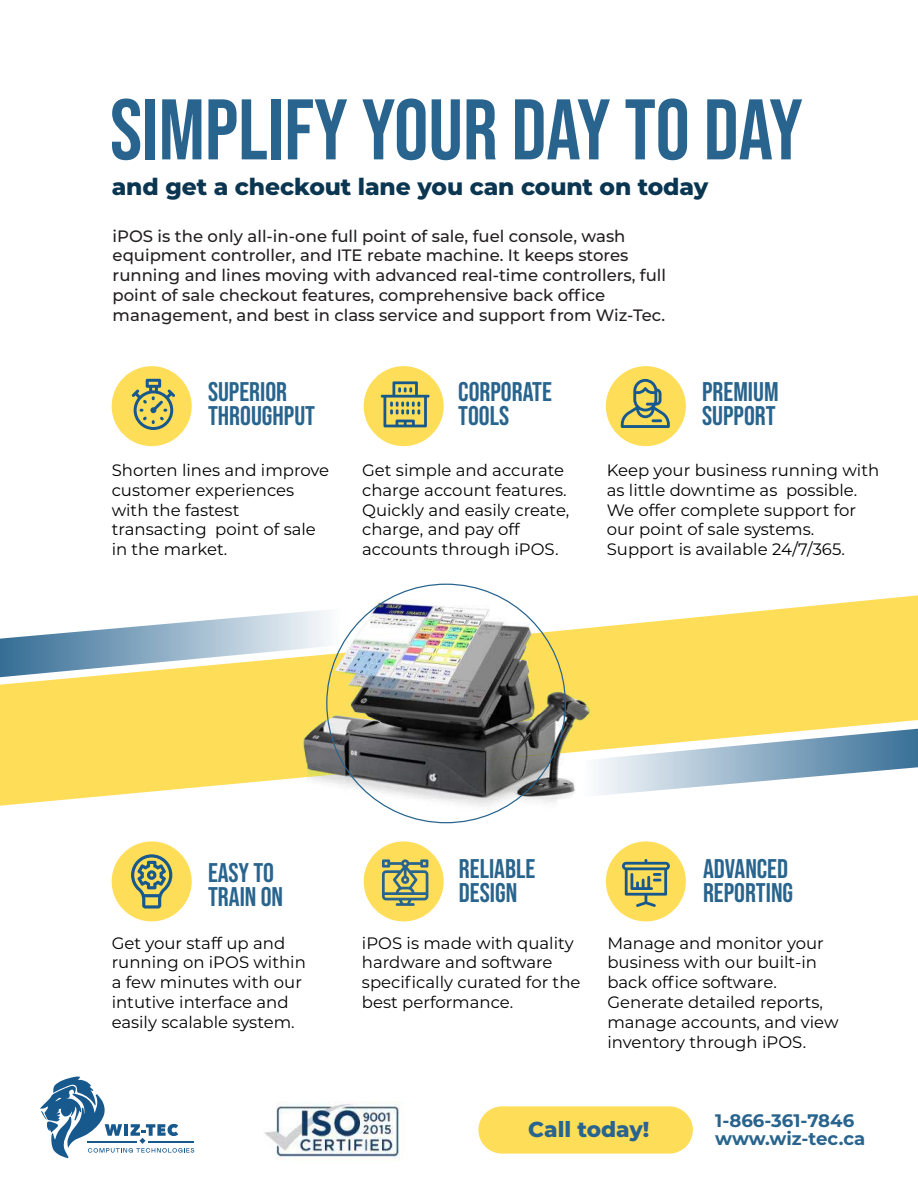
<style>
.page{position:relative;width:918px;height:1188px;background:#fff}
.page>*{position:absolute;margin:0;border:0;box-sizing:border-box;transform-origin:0 0}
.t1{font:85.8px "Bebas Neue";color:#28648d}
.t2{font:27px/24px "Bebas Neue";color:#28648d}
.t3{font:800 23.25px "Montserrat";letter-spacing:-.005em;color:#0b3651}
.t4{font:800 21.6px "Montserrat";color:#28648d}
.t5{font:700 18.15px/18.1px "Montserrat";color:#28648d}
.t6{font:16.5px/19.8px "Montserrat";color:#000}
.t7{font:500 16.5px/19.8px "Montserrat";color:#231f20}
</style>
<div class="page">
<svg style="left:0;top:590px;width:918px;height:218px;fill:#fede59"></svg>
<svg style="left:0;top:608px;width:344px;height:71px"></svg>
<svg style="left:580px;top:726px;width:338px;height:71px"></svg>
<svg style="left:40px;top:1077px;width:154px;height:81px"></svg>
<div style="left:112px;top:366px;width:80px;height:80px;background:#fede59;border-radius:50%"></div>
<div style="left:364px;top:366px;width:80px;height:80px;background:#fede59;border-radius:50%"></div>
<div style="left:606px;top:366px;width:80px;height:80px;background:#fede59;border-radius:50%"></div>
<div style="left:112px;top:841px;width:80px;height:80px;background:#fede59;border-radius:50%"></div>
<div style="left:364px;top:841px;width:80px;height:80px;background:#fede59;border-radius:50%"></div>
<div style="left:606px;top:841px;width:80px;height:80px;background:#fede59;border-radius:50%"></div>
<svg style="left:132px;top:379px;width:43px;height:51px"></svg>
<svg style="left:381px;top:381px;width:49px;height:46px"></svg>
<svg style="left:621px;top:379px;width:49px;height:49px"></svg>
<svg style="left:131px;top:854px;width:41px;height:55px"></svg>
<svg style="left:382px;top:859px;width:46px;height:47px"></svg>
<svg style="left:622px;top:859px;width:48px;height:48px"></svg>
<div style="left:478px;top:1106px;width:215px;height:48px;background:#fede59;border-radius:24px"></div>
<img style="left:264px;top:1101px;width:136px;height:60px">
<h1 class="t1" style="left:110px;top:81px;width:694px">SIMPLIFY YOUR DAY TO DAY</h1>
<h3 class="t3" style="left:112px;top:170px;width:598px">and get a checkout lane you can count on today</h3>
<p class="t7" style="left:113px;top:225px;width:555px">iPOS is the only all-in-one full point of sale, fuel console, wash equipment controller, and ITE rebate machine. It keeps stores running and lines moving with advanced real-time controllers, full point of sale checkout features, comprehensive back office management, and best in class service and support from Wiz-Tec.</p>
<h2 class="t2" style="left:208px;top:380px;width:109px">SUPERIOR<br>THROUGHPUT</h2>
<h2 class="t2" style="left:458px;top:380px;width:95px">CORPORATE<br>TOOLS</h2>
<h2 class="t2" style="left:702px;top:380px;width:78px">PREMIUM<br>SUPPORT</h2>
<p class="t6" style="left:112px;top:460px;width:219px">Shorten lines and improve customer experiences with the fastest transacting point of sale in the market.</p>
<p class="t6" style="left:362px;top:460px;width:209px">Get simple and accurate charge account features.<br>Quickly and easily create, charge, and pay off accounts through iPOS.</p>
<p class="t6" style="left:607px;top:460px;width:274px">Keep your business running with as little downtime as possible.<br>We offer complete support for our point of sale systems.<br>Support is available 24/7/365.</p>
<h2 class="t2" style="left:208px;top:861px;width:77px">EASY TO<br>TRAIN ON</h2>
<h2 class="t2" style="left:459px;top:857px;width:78px">RELIABLE<br>DESIGN</h2>
<h2 class="t2" style="left:703px;top:857px;width:92px">ADVANCED<br>REPORTING</h2>
<p class="t6" style="left:112px;top:932px;width:196px">Get your staff up and running on iPOS within a few minutes with our intutive interface and easily scalable system.</p>
<p class="t6" style="left:362px;top:932px;width:220px">iPOS is made with quality hardware and software specifically curated for the best performance.</p>
<p class="t6" style="left:607px;top:932px;width:233px">Manage and monitor your business with our built-in back office software.<br>Generate detailed reports, manage accounts, and view inventory through iPOS.</p>
<h3 class="t4" style="left:528px;top:1114px;width:123px">Call today!</h3>
<p class="t5" style="left:715px;top:1111px;width:152px">1-866-361-7846 www.wiz-tec.ca</p>
</div>
